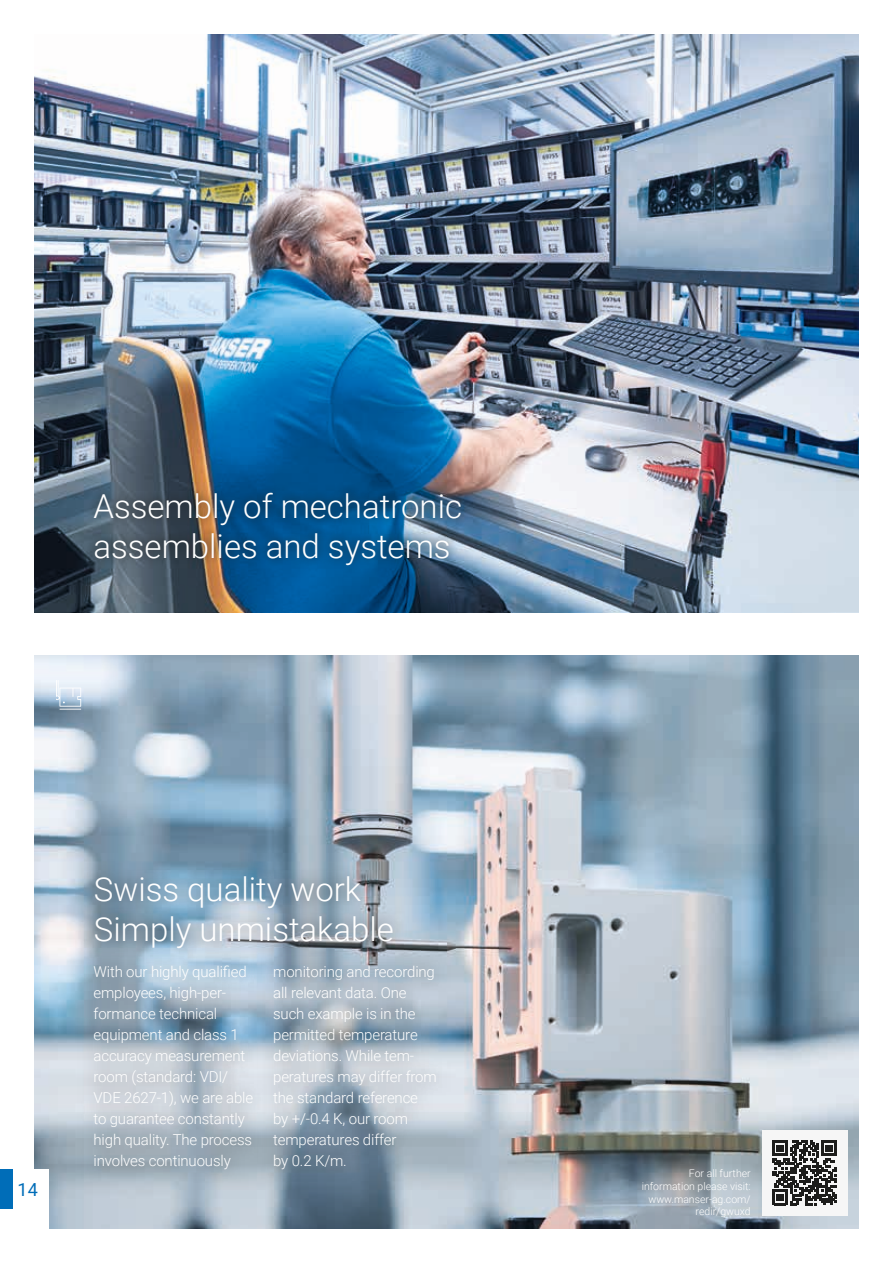
<style>
.page{position:relative;width:893px;height:1263px;background:#fff}
.page>*{position:absolute;margin:0;border:0;box-sizing:border-box;transform-origin:0 0}
.t1{font:300 33px/39.6px "Roboto";color:#fff}
.t2{font:18px "Roboto";color:#006db8}
.t3{font:300 15px/21px "Roboto";letter-spacing:-.01em;color:#fff}
.t4{font:300 10.5px/12.6px "Roboto";color:#fff;text-align:right}
</style>
<div class="page">
<div style="left:0;top:1169px;width:13px;height:39px;background:#006db8"></div>
<img style="left:34px;top:656px;width:825px;height:573px">
<svg style="left:56px;top:680px;width:25px;height:30px"></svg>
<div style="left:16px;top:1169px;width:33px;height:64px;background:#fff"></div>
<img style="left:34px;top:34px;width:824px;height:578px">
<div style="left:78px;top:860px;width:332px;height:105px;background:#1d1d1b;opacity:.75"></div>
<div style="left:77px;top:949px;width:192px;height:236px;background:#1d1d1b;opacity:.75"></div>
<div style="left:257px;top:950px;width:197px;height:235px;background:#1d1d1b;opacity:.75"></div>
<div style="left:86px;top:484px;width:384px;height:89px;background:#1d1d1b;opacity:.75"></div>
<div style="left:762px;top:1130px;width:85px;height:85px;background:#f6f6f6"></div>
<svg style="left:772px;top:1140px;width:65px;height:65px"></svg>
<h1 class="t1" style="left:94px;top:485px;width:370px">Assembly of mechatronic assemblies and systems</h1>
<p class="t2" style="left:18px;top:1177px;width:26px">1414</p>
<h1 class="t1" style="left:94px;top:868px;width:301px">Swiss quality work<br>Simply unmistakable</h1>
<p class="t3" style="left:94px;top:961px;width:161px">With our highly qualified employees, high-per&shy;formance technical equipment and class 1 accuracy measurement room (standard: VDI/<br>VDE 2627-1), we are able to guarantee constantly high quality. The process involves continuously</p>
<p class="t3" style="left:273px;top:961px;width:165px">monitoring and recording all relevant data. One such example is in the permitted temperature deviations. While tem&shy;peratures may differ from the standard reference by +/-0.4 K, our room temperatures differ<br>by 0.2 K/m.</p>
<p class="t4" style="left:642px;top:1167px;width:111px">For all further information please visit: www.manser-ag.com/ redir/gwuxd</p>
</div>
